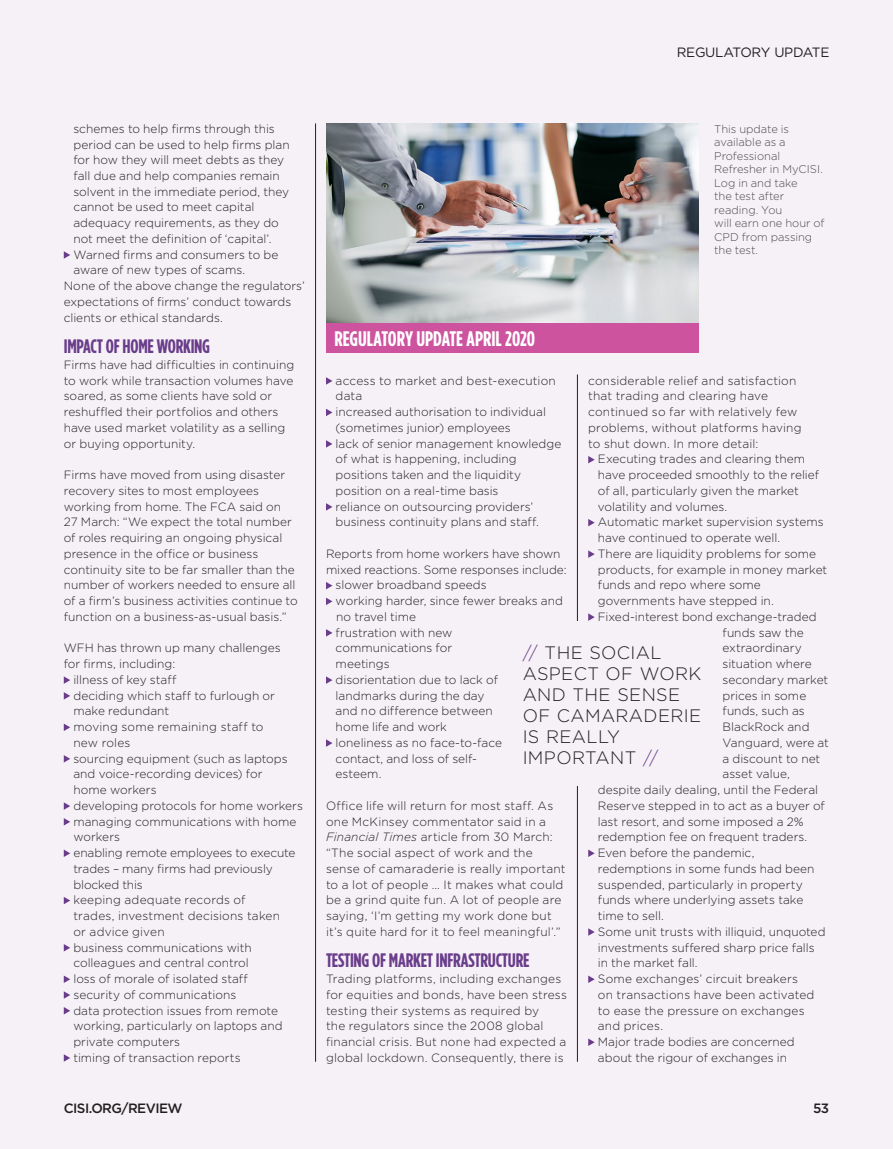
<style>
.page{position:relative;width:893px;height:1149px;background:#fff}
.page>*{position:absolute;margin:0;border:0;box-sizing:border-box;transform-origin:0 0}
.t1{font:700 21px "Gotham Condensed";color:#fff}
.t2{font:700 19.5px "Gotham Condensed";letter-spacing:-.015em;color:#6a3d8b}
.QUOTE_2{font:300 18px/21px "Gotham";letter-spacing:.02em;color:#231f20}
.t3{font:500 13.5px "Gotham";letter-spacing:-.04em;color:#231f20}
.t4{font:13.5px "Gotham";letter-spacing:-.02em;color:#231f20}
.COPY{font:300 12px/15.8px "Gotham";color:#231f20}
.COPY-2{font:300 11.25px/13.5px "Gotham";letter-spacing:-.005em;color:#4b4c4d}
.s1{font-style:italic}
.s2{color:#6a3d8b}
</style>
<div class="page">
<div style="left:0;top:0;width:893px;height:1148px;background:#f5f1f7"></div>
<hr style="left:315px;top:123px;width:1px;height:938px;background:#231f20">
<hr style="left:577px;top:374px;width:1px;height:687px;background:#231f20">
<div style="left:523px;top:621px;width:182px;height:165px;background:#f5f1f7"></div>
<svg style="left:326px;top:377px;width:6px;height:7px"></svg>
<svg style="left:326px;top:408px;width:6px;height:8px"></svg>
<svg style="left:326px;top:440px;width:6px;height:7px"></svg>
<svg style="left:326px;top:503px;width:6px;height:7px"></svg>
<svg style="left:326px;top:582px;width:6px;height:7px"></svg>
<svg style="left:326px;top:597px;width:6px;height:8px"></svg>
<svg style="left:326px;top:629px;width:6px;height:7px"></svg>
<svg style="left:326px;top:676px;width:6px;height:7px"></svg>
<svg style="left:326px;top:739px;width:6px;height:7px"></svg>
<svg style="left:588px;top:456px;width:7px;height:7px"></svg>
<svg style="left:588px;top:519px;width:7px;height:7px"></svg>
<svg style="left:588px;top:550px;width:7px;height:7px"></svg>
<svg style="left:588px;top:613px;width:7px;height:7px"></svg>
<svg style="left:588px;top:849px;width:7px;height:7px"></svg>
<svg style="left:588px;top:928px;width:7px;height:7px"></svg>
<svg style="left:588px;top:975px;width:7px;height:7px"></svg>
<svg style="left:588px;top:1038px;width:7px;height:7px"></svg>
<svg style="left:64px;top:251px;width:6px;height:8px"></svg>
<svg style="left:64px;top:676px;width:6px;height:7px"></svg>
<svg style="left:64px;top:692px;width:6px;height:7px"></svg>
<svg style="left:64px;top:723px;width:6px;height:7px"></svg>
<svg style="left:64px;top:755px;width:6px;height:7px"></svg>
<svg style="left:64px;top:802px;width:6px;height:7px"></svg>
<svg style="left:64px;top:818px;width:6px;height:7px"></svg>
<svg style="left:64px;top:849px;width:6px;height:7px"></svg>
<svg style="left:64px;top:897px;width:6px;height:7px"></svg>
<svg style="left:64px;top:944px;width:6px;height:7px"></svg>
<svg style="left:64px;top:975px;width:6px;height:7px"></svg>
<svg style="left:64px;top:991px;width:6px;height:7px"></svg>
<svg style="left:64px;top:1007px;width:6px;height:7px"></svg>
<svg style="left:64px;top:1054px;width:6px;height:7px"></svg>
<img style="left:326px;top:123px;width:372px;height:200px">
<div style="left:326px;top:323px;width:372px;height:30px;background:#cd539f"></div>
<p class="t4" style="left:677px;top:44px;width:154px">REGULATORY UPDATE</p>
<p class="COPY" style="left:73px;top:120px;width:218px">schemes to help firms through this period can be used to help firms plan for how they will meet debts as they fall due and help companies remain solvent in the immediate period, they cannot be used to meet capital adequacy requirements, as they do not meet the definition of ‘capital’.</p>
<p class="COPY" style="left:73px;top:246px;width:207px">Warned firms and consumers to be aware of new types of scams.</p>
<p class="COPY" style="left:64px;top:278px;width:242px">None of the above change the regulators’ expectations of firms’ conduct towards clients or ethical standards.</p>
<p class="t2" style="left:64px;top:335px;width:148px">IMPACT OF HOME WORKING</p>
<p class="COPY" style="left:64px;top:356px;width:232px">Firms have had difficulties in continuing to work while transaction volumes have soared, as some clients have sold or reshuffled their portfolios and others have used market volatility as a selling or buying opportunity.</p>
<p class="COPY" style="left:64px;top:466px;width:235px">Firms have moved from using disaster recovery sites to most employees working from home. The FCA said on 27 March: “We expect the total number of roles requiring an ongoing physical presence in the office or business continuity site to be far smaller than the number of workers needed to ensure all of a firm’s business activities continue to function on a business-as-usual basis.”</p>
<p class="COPY" style="left:64px;top:640px;width:218px">WFH has thrown up many challenges for firms, including:</p>
<p class="COPY" style="left:73px;top:671px;width:104px">illness of key staff</p>
<p class="COPY" style="left:73px;top:687px;width:203px">deciding which staff to furlough or make redundant</p>
<p class="COPY" style="left:73px;top:718px;width:192px">moving some remaining staff to new roles</p>
<p class="COPY" style="left:73px;top:750px;width:216px">sourcing equipment (such as laptops and voice-recording devices) for home workers</p>
<p class="COPY" style="left:73px;top:797px;width:231px">developing protocols for home workers</p>
<p class="COPY" style="left:73px;top:813px;width:225px">managing communications with home workers</p>
<p class="COPY" style="left:73px;top:844px;width:224px">enabling remote employees to execute trades – many firms had previously blocked this</p>
<p class="COPY" style="left:73px;top:891px;width:208px">keeping adequate records of trades, investment decisions taken or advice given</p>
<p class="COPY" style="left:73px;top:938px;width:180px">business communications with colleagues and central control</p>
<p class="COPY" style="left:73px;top:970px;width:176px">loss of morale of isolated staff</p>
<p class="COPY" style="left:73px;top:986px;width:164px">security of communications</p>
<p class="COPY" style="left:73px;top:1001px;width:211px">data protection issues from remote working, particularly on laptops and private computers</p>
<p class="COPY" style="left:73px;top:1049px;width:169px">timing of transaction reports</p>
<p class="t1" style="left:334px;top:326px;width:202px">REGULATORY UPDATE APRIL 2020</p>
<p class="COPY-2" style="left:714px;top:122px;width:112px">This update is available as a<br>Professional<br>Refresher in MyCISI.<br>Log in and take<br>the test after reading. You<br>will earn one hour of<br>CPD from passing the test.</p>
<p class="COPY" style="left:588px;top:372px;width:215px">considerable relief and satisfaction that trading and clearing have continued so far with relatively few problems, without platforms having to shut down. In more detail:</p>
<p class="COPY" style="left:598px;top:451px;width:223px">Executing trades and clearing them have proceeded smoothly to the relief of all, particularly given the market volatility and volumes.</p>
<p class="COPY" style="left:598px;top:514px;width:227px">Automatic market supervision systems have continued to operate well.</p>
<p class="COPY" style="left:598px;top:545px;width:231px">There are liquidity problems for some products, for example in money market funds and repo where some governments have stepped in.</p>
<p class="COPY" style="left:598px;top:608px;width:220px">Fixed-interest bond exchange-traded</p>
<p class="COPY" style="left:722px;top:624px;width:83px">funds saw the</p>
<p class="COPY" style="left:722px;top:640px;width:81px">extraordinary</p>
<p class="COPY" style="left:722px;top:655px;width:91px">situation where</p>
<p class="COPY" style="left:722px;top:671px;width:107px">secondary market</p>
<p class="COPY" style="left:722px;top:687px;width:85px">prices in some</p>
<p class="COPY" style="left:722px;top:702px;width:84px">funds, such as</p>
<p class="COPY" style="left:722px;top:718px;width:88px">BlackRock and</p>
<p class="COPY" style="left:722px;top:734px;width:108px">Vanguard, were at</p>
<p class="COPY" style="left:722px;top:750px;width:99px">a discount to net</p>
<p class="COPY" style="left:722px;top:765px;width:69px">asset value,</p>
<p class="COPY" style="left:598px;top:781px;width:222px">despite daily dealing, until the Federal</p>
<p class="COPY" style="left:598px;top:797px;width:228px">Reserve stepped in to act as a buyer of</p>
<p class="COPY" style="left:598px;top:813px;width:207px">last resort, and some imposed a 2%</p>
<p class="COPY" style="left:598px;top:828px;width:211px">redemption fee on frequent traders.</p>
<p class="COPY" style="left:598px;top:844px;width:218px">Even before the pandemic, redemptions in some funds had been suspended, particularly in property funds where underlying assets take time to sell.</p>
<p class="COPY" style="left:598px;top:923px;width:229px">Some unit trusts with illiquid, unquoted investments suffered sharp price falls in the market fall.</p>
<p class="COPY" style="left:598px;top:970px;width:218px">Some exchanges’ circuit breakers on transactions have been activated to ease the pressure on exchanges and prices.</p>
<p class="COPY" style="left:598px;top:1033px;width:198px">Major trade bodies are concerned about the rigour of exchanges in</p>
<p class="COPY" style="left:336px;top:372px;width:222px">access to market and best-execution data</p>
<p class="COPY" style="left:336px;top:404px;width:212px">increased authorisation to individual (sometimes junior) employees</p>
<p class="COPY" style="left:336px;top:435px;width:227px">lack of senior management knowledge of what is happening, including positions taken and the liquidity position on a real-time basis</p>
<p class="COPY" style="left:336px;top:498px;width:205px">reliance on outsourcing providers’ business continuity plans and staff.</p>
<p class="COPY" style="left:326px;top:545px;width:242px">Reports from home workers have shown mixed reactions. Some responses include:</p>
<p class="COPY" style="left:336px;top:577px;width:153px">slower broadband speeds</p>
<p class="COPY" style="left:336px;top:592px;width:229px">working harder, since fewer breaks and no travel time</p>
<p class="COPY" style="left:336px;top:624px;width:118px;text-align:justify">frustration with new communications for meetings</p>
<p class="COPY" style="left:336px;top:671px;width:164px">disorientation due to lack of landmarks during the day and no difference between home life and work</p>
<p class="COPY" style="left:336px;top:734px;width:168px">loneliness as no face-to-face contact, and loss of self&shy;esteem.</p>
<p class="COPY" style="left:326px;top:797px;width:241px">Office life will return for most staff. As one McKinsey commentator said in a <span class="s1">Financial Times</span> article from 30 March: “The social aspect of work and the sense of camaraderie is really important to a lot of people … It makes what could be a grind quite fun. A lot of people are saying, ‘I’m getting my work done but it’s quite hard for it to feel meaningful’.”</p>
<p class="t2" style="left:326px;top:949px;width:205px">TESTING OF MARKET INFRASTRUCTURE</p>
<p class="COPY" style="left:326px;top:970px;width:242px">Trading platforms, including exchanges for equities and bonds, have been stress testing their systems as required by<br>the regulators since the 2008 global financial crisis. But none had expected a global lockdown. Consequently, there is</p>
<p class="QUOTE_2" style="left:523px;top:641px;width:180px"><span class="s2">//</span> THE SOCIAL<br>ASPECT OF WORK<br>AND THE SENSE<br>OF CAMARADERIE<br>IS REALLY<br>IMPORTANT <span class="s2">//</span></p>
<p class="t3" style="left:64px;top:1100px;width:120px">CISI.ORG/REVIEW</p>
<p class="t3" style="left:813px;top:1100px;width:18px">53</p>
</div>
